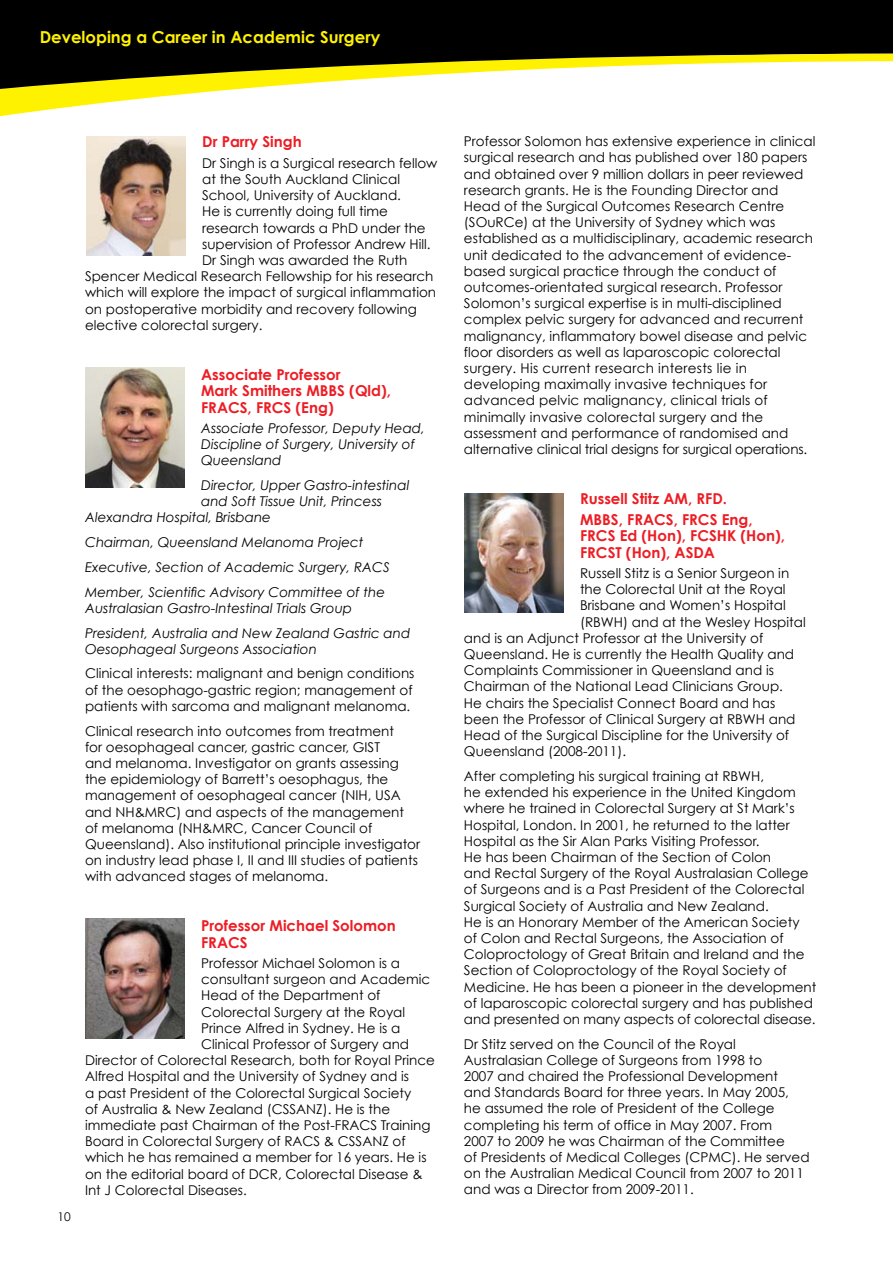
<style>
.page{position:relative;width:893px;height:1263px;background:#fff}
.page>*{position:absolute;margin:0;border:0;box-sizing:border-box;transform-origin:0 0}
.t1{font:700 16.5px "Century Gothic";color:#fff200}
.t2{font:700 15px/16.5px "Century Gothic";color:#ed1d24}
.t3{font:13.5px/16.2px "Century Gothic";color:#000}
.t4{font:italic 13.5px/24.8px "Century Gothic";color:#000}
.t5{font:12px "Century Gothic";color:#000}
</style>
<div class="page">
<div style="left:0;top:0;width:893px;height:54px;background:#000"></div>
<svg style="left:0;top:54px;width:893px;height:63px"></svg>
<img style="left:85px;top:368px;width:99px;height:119px">
<img style="left:85px;top:918px;width:99px;height:120px">
<img style="left:464px;top:493px;width:99px;height:120px">
<img style="left:86px;top:136px;width:99px;height:120px">
<p class="t1" style="left:40px;top:27px;width:342px">Developing a Career in Academic Surgery</p>
<p class="t5" style="left:58px;top:1209px;width:15px">10</p>
<p class="t2" style="left:202px;top:133px;width:101px">Dr Parry Singh</p>
<p class="t3" style="left:202px;top:155px;width:237px">Dr Singh is a Surgical research fellow</p>
<p class="t3" style="left:202px;top:171px;width:200px">at the South Auckland Clinical</p>
<p class="t3" style="left:202px;top:187px;width:200px">School, University of Auckland.</p>
<p class="t3" style="left:202px;top:203px;width:187px">He is currently doing full time</p>
<p class="t3" style="left:202px;top:219px;width:225px">research towards a PhD under the</p>
<p class="t3" style="left:202px;top:236px;width:230px">supervision of Professor Andrew Hill.</p>
<p class="t3" style="left:202px;top:252px;width:207px">Dr Singh was awarded the Ruth</p>
<p class="t3" style="left:85px;top:268px;width:350px">Spencer Medical Research Fellowship for his research</p>
<p class="t3" style="left:85px;top:284px;width:353px">which will explore the impact of surgical inflammation</p>
<p class="t3" style="left:85px;top:300px;width:333px">on postoperative morbidity and recovery following</p>
<p class="t3" style="left:85px;top:317px;width:179px">elective colorectal surgery.</p>
<p class="t2" style="left:201px;top:365px;width:191px">Associate Professor<br>Mark Smithers MBBS (Qld),<br>FRACS, FRCS (Eng)</p>
<p class="t4" style="left:201px;top:420px;width:225px;line-height:16.2px">Associate Professor, Deputy Head,<br>Discipline of Surgery, University of<br>Queensland</p>
<p class="t4" style="left:201px;top:473px;width:210px">Director, Upper Gastro-intestinal</p>
<p class="t4" style="left:201px;top:489px;width:183px">and Soft Tissue Unit, Princess</p>
<p class="t4" style="left:85px;top:505px;width:188px">Alexandra Hospital, Brisbane</p>
<p class="t4" style="left:85px;top:530px;width:306px">Chairman, Queensland Melanoma Project<br>Executive, Section of Academic Surgery, RACS<br>Member, Scientific Advisory Committee of the</p>
<p class="t4" style="left:85px;top:595px;width:327px">Australasian Gastro-Intestinal Trials Group<br>President, Australia and New Zealand Gastric and</p>
<p class="t4" style="left:85px;top:636px;width:233px">Oesophageal Surgeons Association</p>
<p class="t3" style="left:85px;top:665px;width:331px">Clinical interests: malignant and benign conditions of the oesophago-gastric region; management of patients with sarcoma and malignant melanoma.</p>
<p class="t3" style="left:85px;top:722px;width:337px">Clinical research into outcomes from treatment<br>for oesophageal cancer, gastric cancer, GIST<br>and melanoma. Investigator on grants assessing the epidemiology of Barrett’s oesophagus, the management of oesophageal cancer (NIH, USA and NH&amp;MRC) and aspects of the management of melanoma (NH&amp;MRC, Cancer Council of Queensland). Also institutional principle investigator on industry lead phase I, II and III studies of patients with advanced stages of melanoma.</p>
<p class="t2" style="left:201px;top:917px;width:196px">Professor Michael Solomon<br>FRACS</p>
<p class="t3" style="left:201px;top:955px;width:200px">Professor Michael Solomon is a</p>
<p class="t3" style="left:201px;top:971px;width:231px">consultant surgeon and Academic</p>
<p class="t3" style="left:201px;top:987px;width:181px">Head of the Department of</p>
<p class="t3" style="left:201px;top:1003px;width:206px">Colorectal Surgery at the Royal</p>
<p class="t3" style="left:201px;top:1020px;width:201px">Prince Alfred in Sydney. He is a</p>
<p class="t3" style="left:201px;top:1036px;width:210px">Clinical Professor of Surgery and</p>
<p class="t3" style="left:85px;top:1052px;width:351px">Director of Colorectal Research, both for Royal Prince</p>
<p class="t3" style="left:85px;top:1068px;width:325px">Alfred Hospital and the University of Sydney and is</p>
<p class="t3" style="left:85px;top:1084px;width:328px">a past President of the Colorectal Surgical Society</p>
<p class="t3" style="left:85px;top:1101px;width:307px">of Australia &amp; New Zealand (CSSANZ). He is the</p>
<p class="t3" style="left:85px;top:1117px;width:347px">immediate past Chairman of the Post-FRACS Training</p>
<p class="t3" style="left:85px;top:1133px;width:322px">Board in Colorectal Surgery of RACS &amp; CSSANZ of</p>
<p class="t3" style="left:85px;top:1149px;width:343px">which he has remained a member for 16 years. He is</p>
<p class="t3" style="left:85px;top:1165px;width:339px">on the editorial board of DCR, Colorectal Disease &amp;</p>
<p class="t3" style="left:85px;top:1182px;width:163px">Int J Colorectal Diseases.</p>
<p class="t3" style="left:464px;top:133px;width:353px">Professor Solomon has extensive experience in clinical surgical research and has published over 180 papers and obtained over 9 million dollars in peer reviewed research grants. He is the Founding Director and Head of the Surgical Outcomes Research Centre (SOuRCe) at the University of Sydney which was established as a multidisciplinary, academic research unit dedicated to the advancement of evidence&shy;based surgical practice through the conduct of outcomes-orientated surgical research. Professor Solomon’s surgical expertise is in multi-disciplined complex pelvic surgery for advanced and recurrent malignancy, inflammatory bowel disease and pelvic floor disorders as well as laparoscopic colorectal surgery. His current research interests lie in developing maximally invasive techniques for advanced pelvic malignancy, clinical trials of minimally invasive colorectal surgery and the assessment and performance of randomised and alternative clinical trial designs for surgical operations.</p>
<p class="t2" style="left:580px;top:488px;width:174px;line-height:20.7px">Russell Stitz AM, RFD.<br>MBBS, FRACS, FRCS Eng,</p>
<p class="t2" style="left:580px;top:527px;width:206px">FRCS Ed (Hon), FCSHK (Hon),<br>FRCST (Hon), ASDA</p>
<p class="t3" style="left:580px;top:565px;width:211px">Russell Stitz is a Senior Surgeon in</p>
<p class="t3" style="left:580px;top:581px;width:207px">the Colorectal Unit at the Royal</p>
<p class="t3" style="left:580px;top:597px;width:207px">Brisbane and Women’s Hospital</p>
<p class="t3" style="left:580px;top:613px;width:227px">(RBWH) and at the Wesley Hospital</p>
<p class="t3" style="left:464px;top:630px;width:301px">and is an Adjunct Professor at the University of</p>
<p class="t3" style="left:464px;top:646px;width:332px">Queensland. He is currently the Health Quality and</p>
<p class="t3" style="left:464px;top:662px;width:311px">Complaints Commissioner in Queensland and is</p>
<p class="t3" style="left:464px;top:678px;width:320px">Chairman of the National Lead Clinicians Group.</p>
<p class="t3" style="left:464px;top:694px;width:313px">He chairs the Specialist Connect Board and has</p>
<p class="t3" style="left:464px;top:711px;width:333px">been the Professor of Clinical Surgery at RBWH and</p>
<p class="t3" style="left:464px;top:727px;width:327px">Head of the Surgical Discipline for the University of</p>
<p class="t3" style="left:464px;top:743px;width:164px">Queensland (2008-2011).</p>
<p class="t3" style="left:464px;top:768px;width:354px">After completing his surgical training at RBWH,<br>he extended his experience in the United Kingdom where he trained in Colorectal Surgery at St Mark’s Hospital, London. In 2001, he returned to the latter Hospital as the Sir Alan Parks Visiting Professor.<br>He has been Chairman of the Section of Colon<br>and Rectal Surgery of the Royal Australasian College of Surgeons and is a Past President of the Colorectal Surgical Society of Australia and New Zealand.<br>He is an Honorary Member of the American Society<br>of Colon and Rectal Surgeons, the Association of Coloproctology of Great Britain and Ireland and the Section of Coloproctology of the Royal Society of Medicine. He has been a pioneer in the development of laparoscopic colorectal surgery and has published and presented on many aspects of colorectal disease.</p>
<p class="t3" style="left:464px;top:1035px;width:347px">Dr Stitz served on the Council of the Royal Australasian College of Surgeons from 1998 to<br>2007 and chaired the Professional Development<br>and Standards Board for three years. In May 2005,<br>he assumed the role of President of the College completing his term of office in May 2007. From<br>2007 to 2009 he was Chairman of the Committee<br>of Presidents of Medical Colleges (CPMC). He served on the Australian Medical Council from 2007 to 2011 and was a Director from 2009-2011.</p>
</div>
